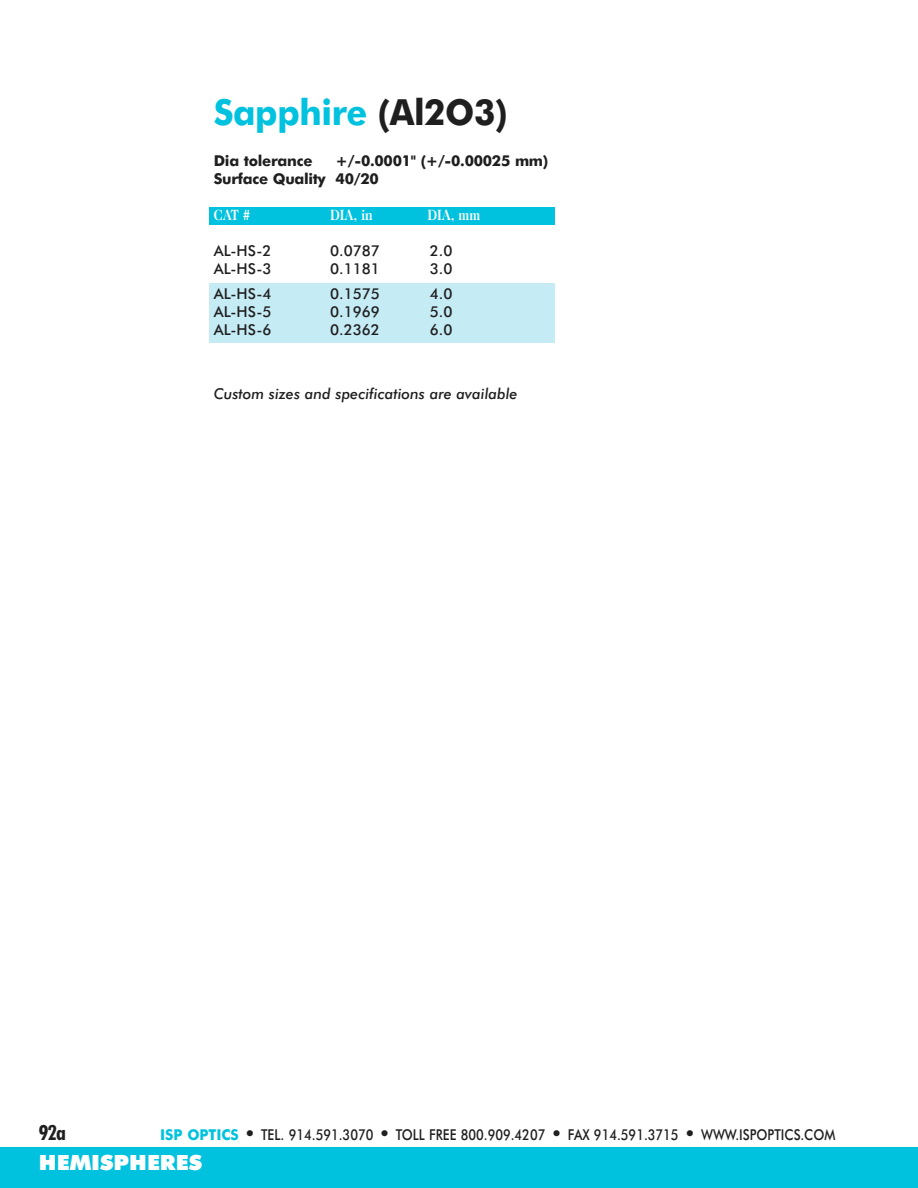
<style>
.page{position:relative;width:918px;height:1188px;background:#fff}
.page>*{position:absolute;margin:0;border:0;box-sizing:border-box;transform-origin:0 0}
.t1{font:700 36px "Futura BT";letter-spacing:-.015em;color:#00c2df;scale:.95 1}
.t2{font:900 21px "Futura BT";color:#fff;scale:1.05 1}
.t3{font:700 condensed 21px "Futura BT";color:#201f20;scale:1.05 1}
.t4{font:500 15px "Futura BT";color:#201f20;scale:.85 1}
.t5{font:500 15px "Futura BT";color:#201f20}
.t6{font:700 15px/18px "Futura BT";letter-spacing:-.02em;color:#201f20}
.t7{font:italic 500 15px "Futura BT";color:#201f20}
.t8{font:700 15px "Caslon Two Twenty Four";color:#fff;scale:.85 1}
.s1{color:#201f20}
.s2{font-weight:700;color:#00c2df}
.s3{font-size:21px}
</style>
<div class="page">
<div style="left:209px;top:207px;width:346px;height:18px;background:#00c2df"></div>
<div style="left:209px;top:284px;width:346px;height:60px;background:#c5ebf5"></div>
<div style="left:0;top:1148px;width:918px;height:40px;background:#00c2df"></div>
<h1 class="t1" style="left:214px;top:97px;width:311px">Sapphire <span class="s1">(Al2O3)</span></h1>
<p class="t6" style="left:214px;top:153px;width:100px">Dia tolerance</p>
<p class="t6" style="left:214px;top:153px;width:336px;text-indent:122px">+/-0.0001" (+/-0.00025 mm)<br>Surface Quality 40/20</p>
<p class="t8" style="left:214px;top:209px;width:45px">CAT #</p>
<p class="t8" style="left:330px;top:209px;width:52px">DIA, in</p>
<p class="t8" style="left:427px;top:209px;width:64px">DIA, mm</p>
<p class="t5" style="left:214px;top:245px;width:59px">AL-HS-2</p>
<p class="t5" style="left:330px;top:245px;width:51px">0.0787</p>
<p class="t5" style="left:430px;top:245px;width:24px">2.0</p>
<p class="t5" style="left:214px;top:263px;width:59px">AL-HS-3</p>
<p class="t5" style="left:330px;top:263px;width:51px">0.1181</p>
<p class="t5" style="left:430px;top:263px;width:24px">3.0</p>
<p class="t5" style="left:214px;top:288px;width:59px">AL-HS-4</p>
<p class="t5" style="left:330px;top:288px;width:51px">0.1575</p>
<p class="t5" style="left:430px;top:288px;width:24px">4.0</p>
<p class="t5" style="left:214px;top:306px;width:59px">AL-HS-5</p>
<p class="t5" style="left:330px;top:306px;width:51px">0.1969</p>
<p class="t5" style="left:430px;top:306px;width:24px">5.0</p>
<p class="t5" style="left:214px;top:324px;width:59px">AL-HS-6</p>
<p class="t5" style="left:330px;top:324px;width:51px">0.2362</p>
<p class="t5" style="left:430px;top:324px;width:24px">6.0</p>
<p class="t7" style="left:214px;top:387px;width:305px">Custom sizes and specifications are available</p>
<h2 class="t3" style="left:39px;top:1124px;width:27px">92a</h2>
<p class="t4" style="left:160px;top:1128px;width:796px"><span class="s2">ISP OPTICS</span> <span class="s3">•</span> TEL. 914.591.3070 <span class="s3">•</span> TOLL FREE 800.909.4207 <span class="s3">•</span> FAX 914.591.3715 <span class="s3">•</span> WWW.ISPOPTICS.COM</p>
<h2 class="t2" style="left:39px;top:1154px;width:157px">HEMISPHERES</h2>
</div>
